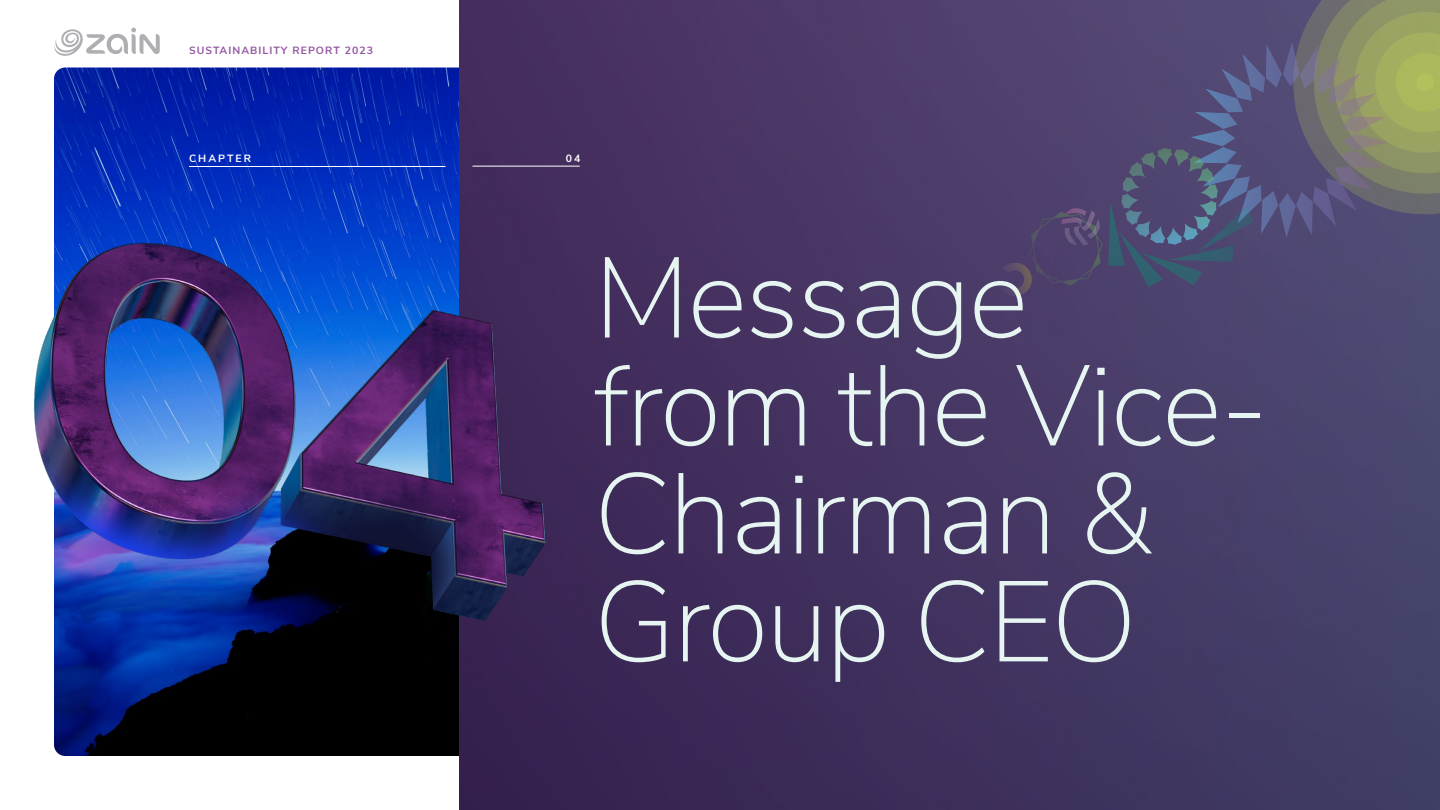
<style>
.page{position:relative;width:1440px;height:810px;background:#fff}
.page>*{position:absolute;margin:0;border:0;box-sizing:border-box;transform-origin:0 0}
.t1{font:200 114px/107.9px "Nunito Sans";letter-spacing:-.02em;color:#e6f5f1}
.t2{font:700 10.5px "Nunito Sans";letter-spacing:.1em;color:#9356a2}
.t3{font:700 10.5px "Nunito Sans";letter-spacing:.2em;color:#fff}
</style>
<div class="page">
<svg style="left:54px;top:28px;width:106px;height:28px"></svg>
<img style="left:459px;top:0;width:981px;height:810px">
<img style="left:54px;top:68px;width:405px;height:688px">
<img style="left:34px;top:187px;width:560px;height:499px">
<hr style="left:189px;top:166px;width:257px;height:1px;background:#fff">
<hr style="left:472px;top:166px;width:108px;height:1px;background:#fff">
<svg style="left:998px;top:0;width:442px;height:298px;background:#5c5771"></svg>
<p class="t2" style="left:189px;top:42px;width:186px">SUSTAINABILITY REPORT 2023</p>
<p class="t3" style="left:189px;top:151px;width:64px">CHAPTER</p>
<p class="t3" style="left:566px;top:151px;width:16px">04</p>
<p class="t1" style="left:594px;top:239px;width:675px">Message from the Vice-<br>Chairman &amp;<br>Group CEO</p>
</div>
